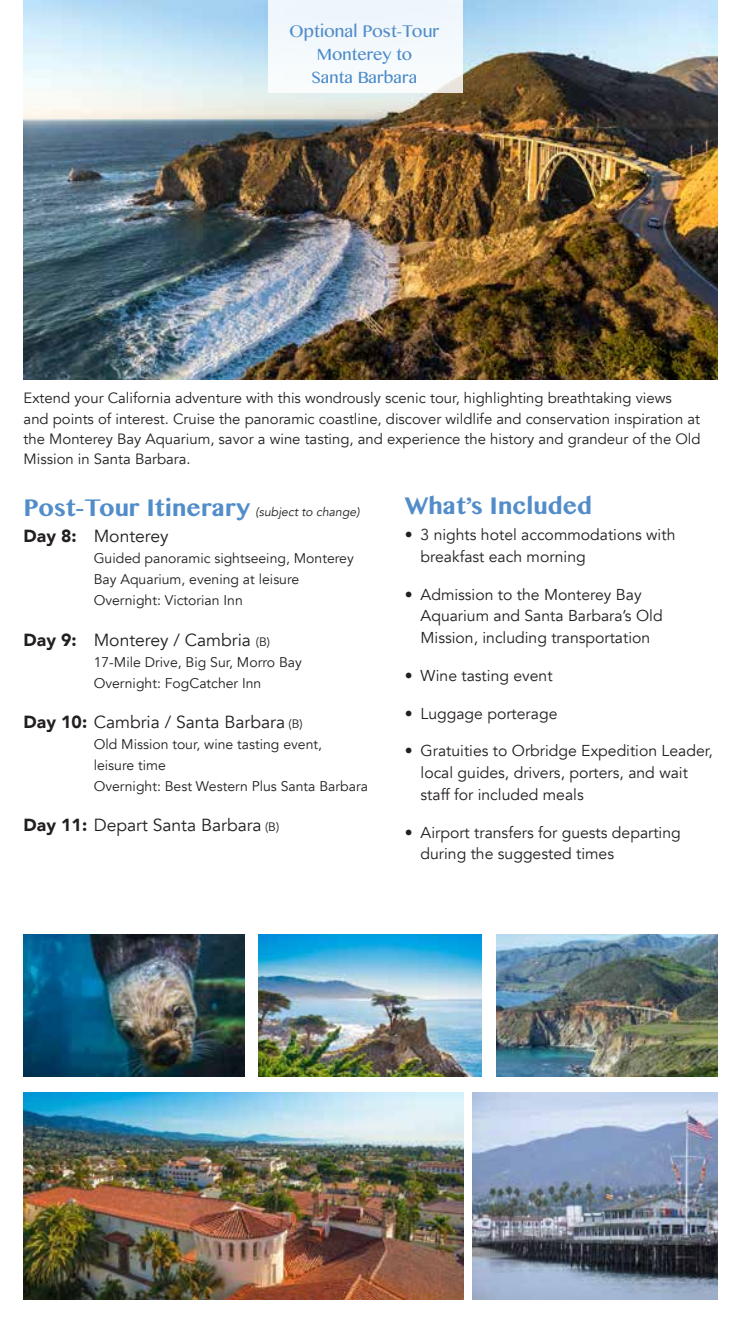
<style>
.page{position:relative;width:741px;height:1323px;background:#fff}
.page>*{position:absolute;margin:0;border:0;box-sizing:border-box;transform-origin:0 0}
.t1{font:700 28px "Khmer MN";color:#528dca}
.t2{font:20.12px "Khmer MN";color:#528dca}
.t3{font:19.25px/22.8px "Khmer MN";color:#4a8ac8}
.t4{font:17.5px "Avenir";color:#231f20}
.t5{font:15.75px/21.9px "Avenir";color:#231f20}
.t6{font:14.88px/20.1px "Avenir";color:#231f20}
.t7{font:14px/21px "Avenir";color:#231f20}
.t8{font:italic 12.25px "Avenir";color:#231f20}
.s1{font-weight:900}
.s2{font-size:12.25px}
</style>
<div class="page">
<img style="left:24px;top:0;width:693px;height:379px">
<div style="left:268px;top:0;width:194px;height:93px;background:#f3f9fc"></div>
<img style="left:496px;top:935px;width:221px;height:142px">
<img style="left:259px;top:935px;width:222px;height:142px">
<img style="left:472px;top:1093px;width:245px;height:206px">
<img style="left:24px;top:1093px;width:439px;height:206px">
<img style="left:24px;top:935px;width:220px;height:142px">
<p class="t2" style="left:289px;top:18px;width:152px">Optional Post-Tour</p>
<p class="t3" style="left:312px;top:42px;width:107px">Monterey to<br>Santa Barbara</p>
<p class="t6" style="left:24px;top:389px;width:678px">Extend your California adventure with this wondrously scenic tour, highlighting breathtaking views and points of interest. Cruise the panoramic coastline, discover wildlife and conservation inspiration at the Monterey Bay Aquarium, savor a wine tasting, and experience the history and grandeur of the Old Mission in Santa Barbara.</p>
<h1 class="t1" style="left:404px;top:488px;width:189px">What’s Included</h1>
<p class="t5" style="left:420px;top:524px;width:256px;text-indent:-16px">• 3 nights hotel accommodations with breakfast each morning</p>
<p class="t5" style="left:420px;top:584px;width:243px;text-indent:-16px">• Admission to the Monterey Bay<br>Aquarium and Santa Barbara’s Old<br>Mission, including transportation</p>
<p class="t5" style="left:404px;top:665px;width:149px">• Wine tasting event</p>
<p class="t5" style="left:404px;top:703px;width:154px">• Luggage porterage</p>
<p class="t5" style="left:420px;top:740px;width:294px;text-indent:-16px">• Gratuities to Orbridge Expedition Leader, local guides, drivers, porters, and wait staff for included meals</p>
<p class="t5" style="left:420px;top:822px;width:262px;text-indent:-16px">• Airport transfers for guests departing during the suggested times</p>
<h1 class="t1" style="left:24px;top:490px;width:228px">Post-Tour Itinerary</h1>
<p class="t8" style="left:255px;top:505px;width:105px">(subject to change)</p>
<p class="t4" style="left:24px;top:526px;width:146px"><span class="s1">Day 8:</span> Monterey</p>
<p class="t7" style="left:94px;top:548px;width:261px">Guided panoramic sightseeing, Monterey<br>Bay Aquarium, evening at leisure<br>Overnight: Victorian Inn</p>
<p class="t4" style="left:24px;top:629px;width:248px"><span class="s1">Day 9:</span> Monterey / Cambria <span class="s2">(B)</span></p>
<p class="t7" style="left:94px;top:652px;width:209px">17-Mile Drive, Big Sur, Morro Bay<br>Overnight: FogCatcher Inn</p>
<p class="t4" style="left:24px;top:711px;width:280px"><span class="s1">Day 10:</span> Cambria / Santa Barbara <span class="s2">(B)</span></p>
<p class="t7" style="left:94px;top:734px;width:275px">Old Mission tour, wine tasting event,<br>leisure time<br>Overnight: Best Western Plus Santa Barbara</p>
<p class="t4" style="left:24px;top:815px;width:257px"><span class="s1">Day 11:</span> Depart Santa Barbara <span class="s2">(B)</span></p>
</div>
